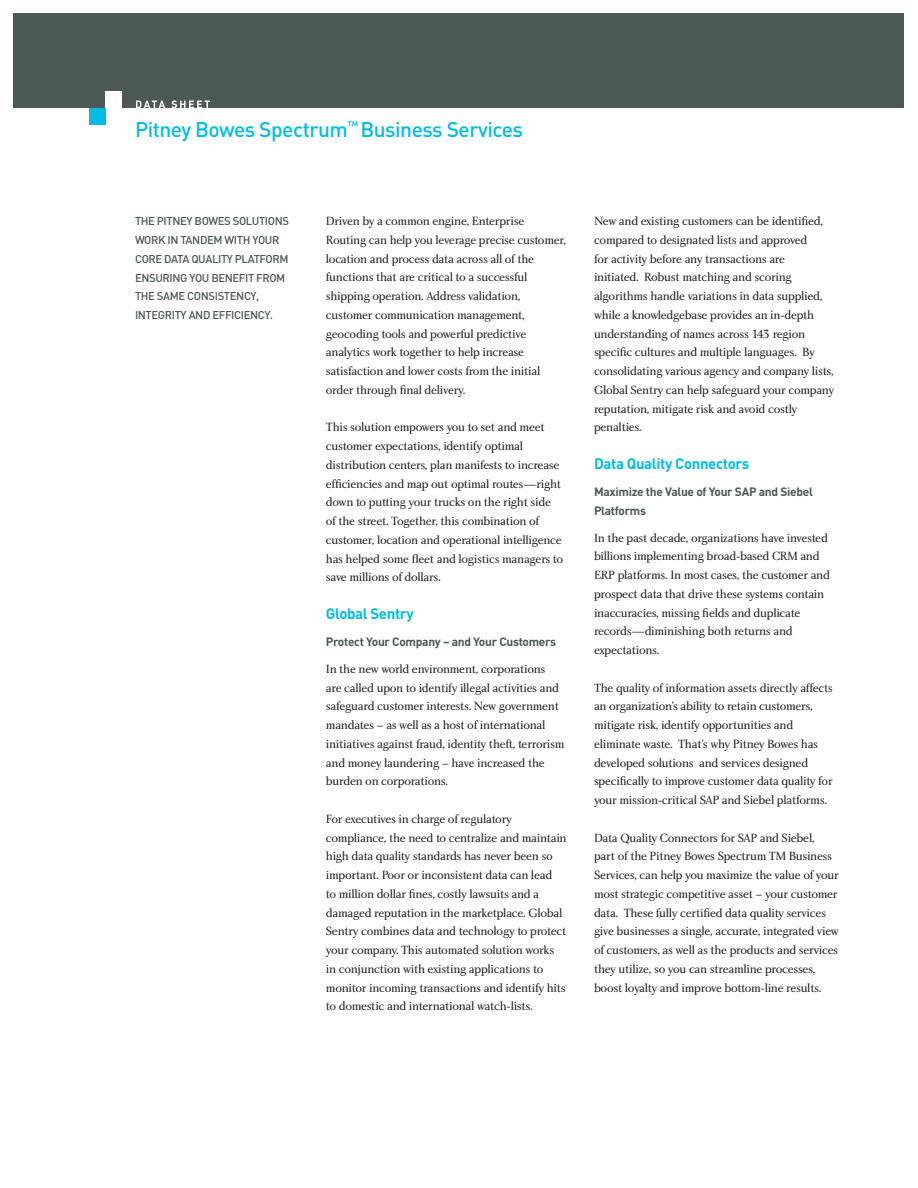
<style>
.page{position:relative;width:918px;height:1188px;background:#fff}
.page>*{position:absolute;margin:0;border:0;box-sizing:border-box;transform-origin:0 0}
.t1{font:500 21px "DIN";letter-spacing:-.025em;color:#02bce4}
.t2{font:700 15px "DIN";letter-spacing:-.025em;color:#02bce4}
.t3{font:12.3px/18.8px "Charlotte Book Plain";letter-spacing:-.025em;color:#231f20}
.t4{font:700 12px/18.8px "DIN";letter-spacing:-.025em;color:#4b5a52}
.t5{font:500 11.25px/18.8px "DIN";letter-spacing:-.035em;color:#4b5a52}
.s1{font-family:"Charlotte Book Plain";font-weight:400;font-size:12.3px;color:#231f20}
</style>
<div class="page">
<div style="left:13px;top:14px;width:891px;height:94px;background:#4b5a52"></div>
<div style="left:105px;top:92px;width:16px;height:16px;background:#fff"></div>
<div style="left:89px;top:108px;width:16px;height:16px;background:#02bce5"></div>
<svg style="left:136px;top:101px;width:29px;height:7px"></svg>
<svg style="left:172px;top:101px;width:38px;height:7px"></svg>
<p class="t1" style="left:135px;top:116px;width:390px">Pitney Bowes Spectrum<sup>™</sup> Business Services</p>
<p class="t5" style="left:135px;top:211px;width:156px">THE PITNEY BOWES SOLUTIONS<br>WORK IN TANDEM WITH YOUR<br>CORE DATA QUALITY PLATFORM<br>ENSURING YOU BENEFIT FROM<br>THE SAME CONSISTENCY,<br>INTEGRITY AND EFFICIENCY<span class="s1">.</span></p>
<p class="t3" style="left:326px;top:212px;width:242px">Driven by a common engine, Enterprise Routing can help you leverage precise customer, location and process data across all of the functions that are critical to a successful shipping operation. Address validation, customer communication management, geocoding tools and powerful predictive analytics work together to help increase satisfaction and lower costs from the initial order through final delivery.</p>
<p class="t3" style="left:326px;top:418px;width:239px">This solution empowers you to set and meet customer expectations, identify optimal distribution centers, plan manifests to increase efficiencies and map out optimal routes—right down to putting your trucks on the right side of the street. Together, this combination of customer, location and operational intelligence has helped some fleet and logistics managers to save millions of dollars.</p>
<p class="t2" style="left:326px;top:604px;width:89px">Global Sentry</p>
<p class="t4" style="left:326px;top:632px;width:232px">Protect Your Company – and Your Customers</p>
<p class="t3" style="left:326px;top:660px;width:240px">In the new world environment, corporations<br>are called upon to identify illegal activities and safeguard customer interests. New government mandates – as well as a host of international initiatives against fraud, identity theft, terrorism and money laundering – have increased the burden on corporations.</p>
<p class="t3" style="left:326px;top:810px;width:242px">For executives in charge of regulatory compliance, the need to centralize and maintain high data quality standards has never been so important. Poor or inconsistent data can lead<br>to million dollar fines, costly lawsuits and a damaged reputation in the marketplace. Global Sentry combines data and technology to protect your company. This automated solution works in conjunction with existing applications to monitor incoming transactions and identify hits to domestic and international watch-lists.</p>
<p class="t3" style="left:594px;top:212px;width:242px">New and existing customers can be identified, compared to designated lists and approved<br>for activity before any transactions are<br>initiated. Robust matching and scoring algorithms handle variations in data supplied, while a knowledgebase provides an in-depth understanding of names across 143 region specific cultures and multiple languages. By consolidating various agency and company lists, Global Sentry can help safeguard your company reputation, mitigate risk and avoid costly penalties.</p>
<p class="t2" style="left:594px;top:454px;width:157px">Data Quality Connectors</p>
<p class="t4" style="left:594px;top:482px;width:221px">Maximize the Value of Your SAP and Siebel<br>Platforms</p>
<p class="t3" style="left:594px;top:529px;width:238px">In the past decade, organizations have invested billions implementing broad-based CRM and ERP platforms. In most cases, the customer and prospect data that drive these systems contain inaccuracies, missing fields and duplicate records—diminishing both returns and expectations.</p>
<p class="t3" style="left:594px;top:679px;width:240px">The quality of information assets directly affects an organization’s ability to retain customers, mitigate risk, identify opportunities and eliminate waste. That’s why Pitney Bowes has developed solutions and services designed specifically to improve customer data quality for your mission-critical SAP and Siebel platforms.</p>
<p class="t3" style="left:594px;top:829px;width:246px">Data Quality Connectors for SAP and Siebel, part of the Pitney Bowes Spectrum TM Business Services, can help you maximize the value of your most strategic competitive asset – your customer data. These fully certified data quality services give businesses a single, accurate, integrated view of customers, as well as the products and services they utilize, so you can streamline processes, boost loyalty and improve bottom-line results.</p>
</div>
